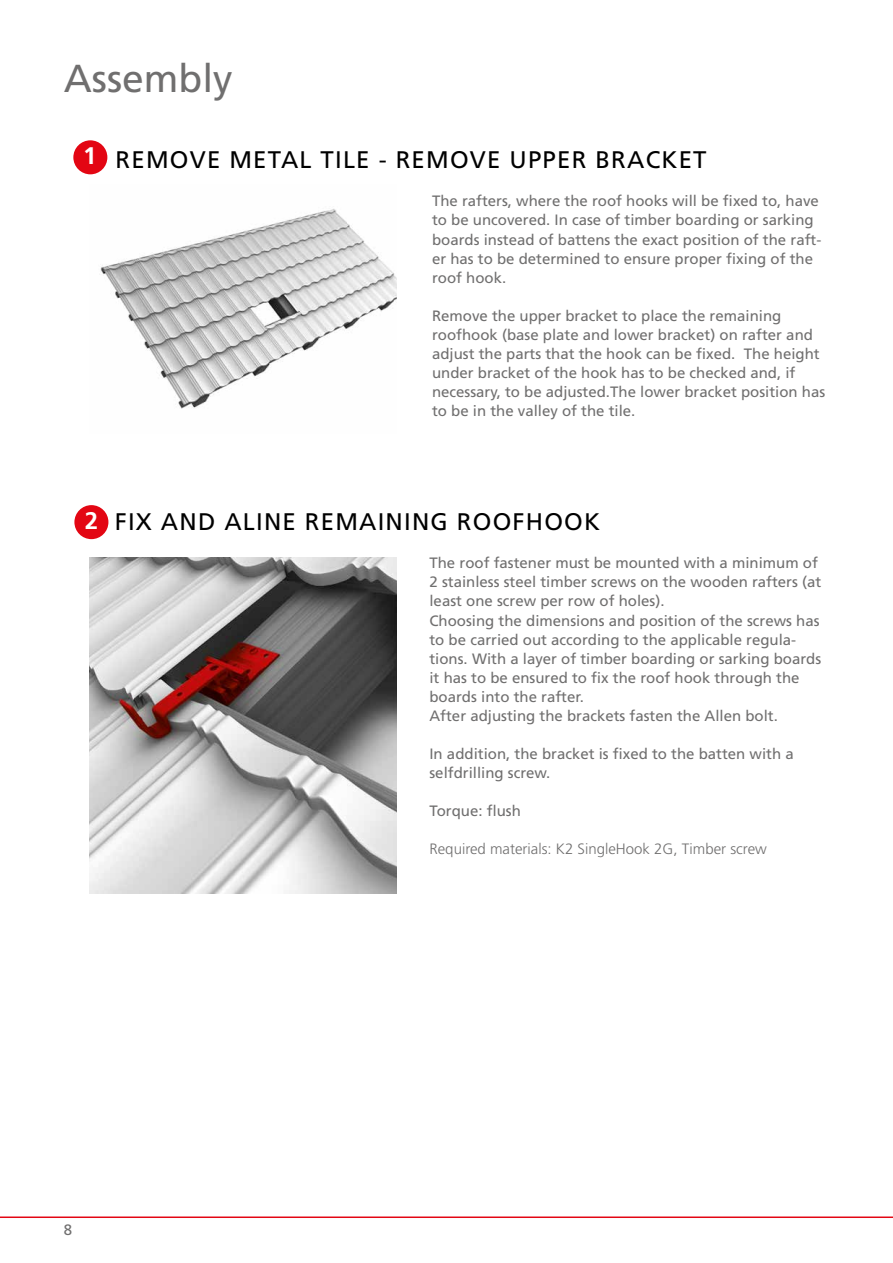
<style>
.page{position:relative;width:893px;height:1263px;background:#fff}
.page>*{position:absolute;margin:0;border:0;box-sizing:border-box;transform-origin:0 0}
.t1{font:39px "Frutiger LT Std";color:#706f6f}
.t2{font:24px "Frutiger LT Std";letter-spacing:.05em;color:#000}
.t3{font:700 24px "Frutiger LT Std";color:#fff}
.t4{font:15px/19px "Frutiger LT Std";color:#706f6f}
.t5{font:300 15px "Frutiger LT Std";color:#706f6f}
</style>
<div class="page">
<svg style="left:0;top:1216px;width:893px;height:2px;background:#ea454f"></svg>
<div style="left:74px;top:505px;width:34px;height:34px;background:#e30613;border-radius:50%"></div>
<div style="left:73px;top:140px;width:34px;height:34px;background:#e30613;border-radius:50%"></div>
<img style="left:100px;top:209px;width:297px;height:200px">
<img style="left:89px;top:557px;width:308px;height:336px">
<h1 class="t1" style="left:64px;top:56px;width:171px">Assembly</h1>
<h2 class="t2" style="left:83px;top:146px;width:625px"><sup>1</sup> REMOVE METAL TILE - REMOVE UPPER BRACKET</h2>
<p class="t4" style="left:432px;top:192px;width:391px">The rafters, where the roof hooks will be fixed to, have to be uncovered. In case of timber boarding or sarking boards instead of battens the exact position of the raft&shy;er has to be determined to ensure proper fixing of the roof hook.</p>
<p class="t4" style="left:432px;top:306px;width:395px">Remove the upper bracket to place the remaining roofhook (base plate and lower bracket) on rafter and adjust the parts that the hook can be fixed. The height under bracket of the hook has to be checked and, if necessary, to be adjusted.The lower bracket position has to be in the valley of the tile.</p>
<h2 class="t3" style="left:85px;top:506px;width:15px">2</h2>
<h2 class="t2" style="left:115px;top:508px;width:487px">FIX AND ALINE REMAINING ROOFHOOK</h2>
<p class="t4" style="left:429px;top:554px;width:393px">The roof fastener must be mounted with a minimum of 2 stainless steel timber screws on the wooden rafters (at least one screw per row of holes).<br>Choosing the dimensions and position of the screws has to be carried out according to the applicable regula&shy;tions. With a layer of timber boarding or sarking boards it has to be ensured to fix the roof hook through the boards into the rafter.<br>After adjusting the brackets fasten the Allen bolt.</p>
<p class="t4" style="left:429px;top:744px;width:366px">In addition, the bracket is fixed to the batten with a selfdrilling screw.</p>
<p class="t4" style="left:429px;top:801px;width:93px">Torque: flush</p>
<p class="t5" style="left:429px;top:840px;width:339px">Required materials: K2 SingleHook 2G, Timber screw</p>
<p class="t4" style="left:64px;top:1220px;width:10px">8</p>
</div>
